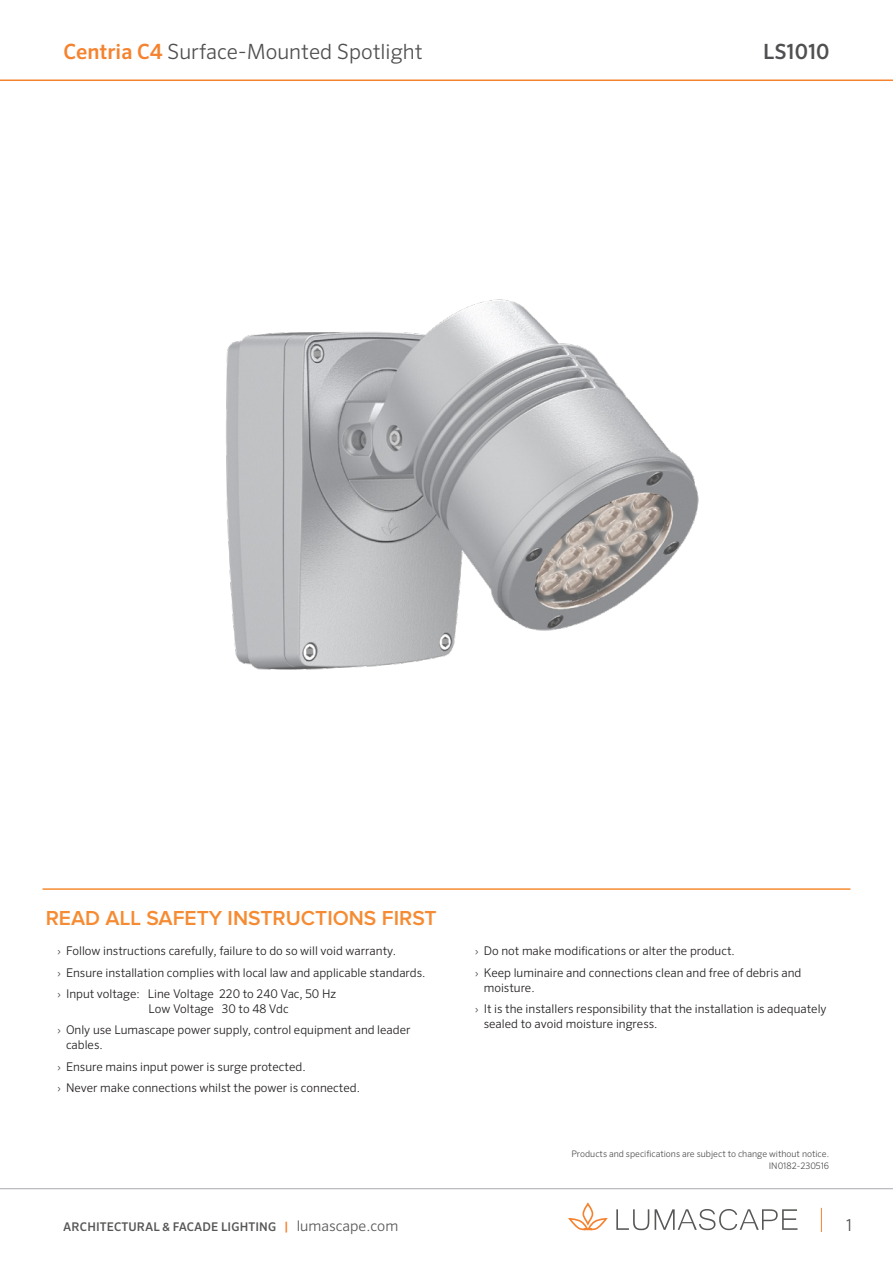
<style>
.page{position:relative;width:893px;height:1263px;background:#fff}
.page>*{position:absolute;margin:0;border:0;box-sizing:border-box;transform-origin:0 0}
.t1{font:300 21px "Sero Pro";color:#505052}
.t2{font:600 21px "Proxima Nova";color:#f58b32}
.t3{font:500 21px "Sero Pro";color:#505052}
.t4{font:300 16.5px "Sero Pro";color:#505052}
.t5{font:300 12px/15px "Sero Pro";color:#231f20}
.t6{font:500 12px "Sero Pro";letter-spacing:.01em;color:#565855}
.t7{font:300 9px "Sero Pro";color:#505052}
.s1{font-weight:500;color:#f5822e}
.s2{font-family:"Proxima Nova"}
.s3{color:#f5822e}
.s4{font-weight:300;font-size:14.7px}
</style>
<div class="page">
<hr style="left:0;top:1188px;width:893px;height:1px;background:#a8a9ad">
<svg style="left:821px;top:1208px;width:1px;height:24px"></svg>
<svg style="left:568px;top:1202px;width:40px;height:29px"></svg>
<svg style="left:616px;top:1209px;width:33px;height:21px"></svg>
<svg style="left:655px;top:1209px;width:142px;height:21px"></svg>
<hr style="left:43px;top:888px;width:807px;height:2px;background:#f58b32">
<img style="left:226px;top:299px;width:473px;height:371px">
<hr style="left:0;top:80px;width:893px;height:1px;background:#f5822e">
<p class="t1" style="left:64px;top:39px;width:360px"><span class="s1">Centria C4</span> Surface-Mounted Spotlight</p>
<p class="t3" style="left:763px;top:39px;width:68px">LS1010</p>
<p class="t2" style="left:46px;top:908px;width:392px">READ ALL SAFETY INSTRUCTIONS FIRST</p>
<p class="t5" style="left:58px;top:943px;width:340px"><span class="s2">›</span> Follow instructions carefully, failure to do so will void warranty.</p>
<p class="t5" style="left:58px;top:965px;width:369px"><span class="s2">›</span> Ensure installation complies with local law and applicable standards.</p>
<p class="t5" style="left:148px;top:986px;width:189px;text-indent:-91px"><span class="s2">›</span> Input voltage: Line Voltage 220 to 240 Vac, 50 Hz<br>Low Voltage 30 to 48 Vdc</p>
<p class="t5" style="left:66px;top:1022px;width:346px;text-indent:-9px"><span class="s2">›</span> Only use Lumascape power supply, control equipment and leader cables.</p>
<p class="t5" style="left:58px;top:1059px;width:250px"><span class="s2">›</span> Ensure mains input power is surge protected.</p>
<p class="t5" style="left:58px;top:1080px;width:304px"><span class="s2">›</span> Never make connections whilst the power is connected.</p>
<p class="t5" style="left:475px;top:943px;width:261px"><span class="s2">›</span> Do not make modifications or alter the product.</p>
<p class="t5" style="left:484px;top:965px;width:319px;text-indent:-9px"><span class="s2">›</span> Keep luminaire and connections clean and free of debris and moisture.</p>
<p class="t5" style="left:484px;top:1001px;width:344px;text-indent:-9px"><span class="s2">›</span> It is the installers responsibility that the installation is adequately sealed to avoid moisture ingress.</p>
<p class="t7" style="left:571px;top:1149px;width:259px">Products and specifications are subject to change without notice.</p>
<p class="t7" style="left:769px;top:1161px;width:62px">IN0182-230516</p>
<p class="t6" style="left:63px;top:1219px;width:337px">ARCHITECTURAL &amp; FACADE LIGHTING <span class="s3">|</span> <span class="s4">lumascape.com</span></p>
<h2 class="t4" style="left:846px;top:1215px;width:7px">1</h2>
</div>
